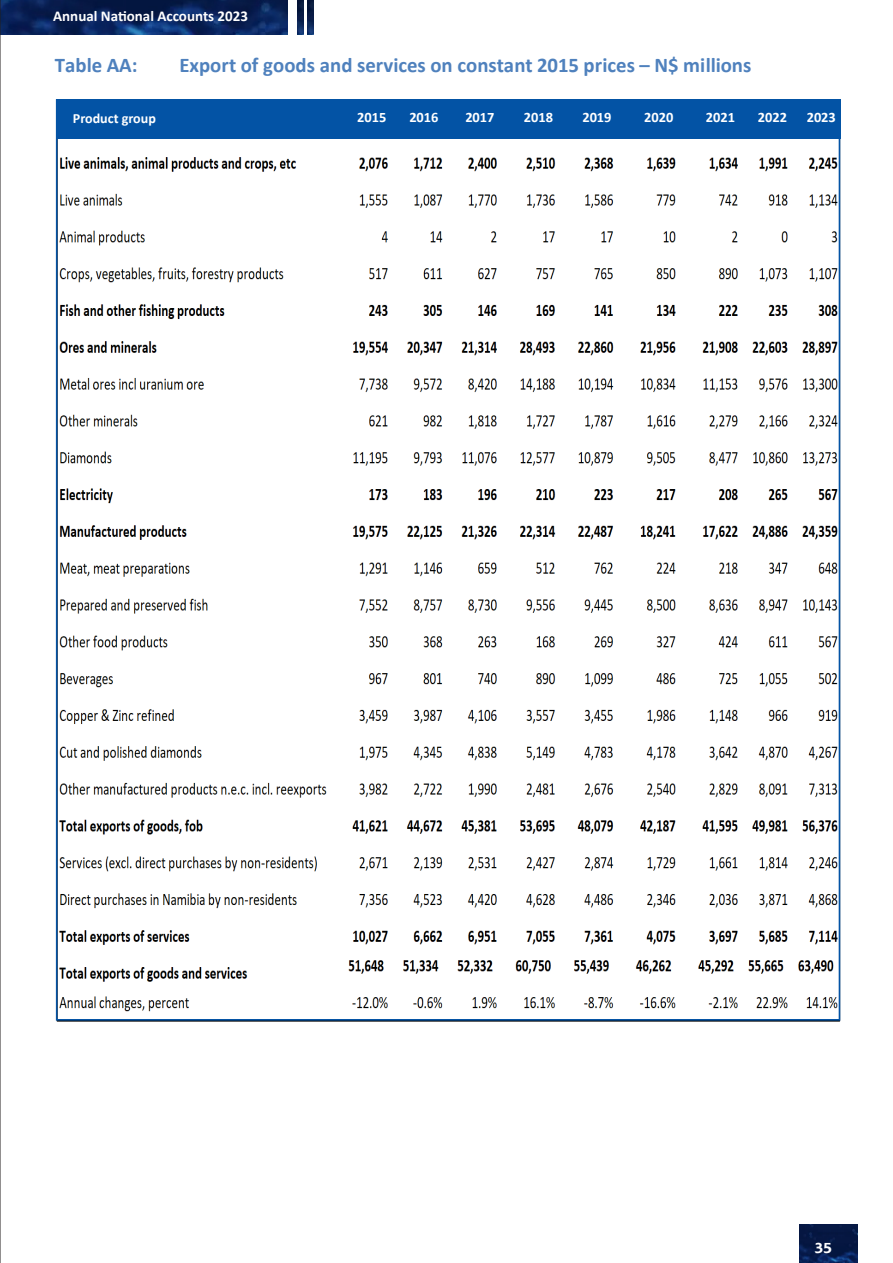
<style>
.page{position:relative;width:893px;height:1263px;background:#fff}
.page>*{position:absolute;margin:0;border:0;box-sizing:border-box;transform-origin:0 0}
.t1{font:700 20.85px "Calibri";color:#4f81bd}
.t2{font:700 15px "Calibri";color:#fff}
.t3{font:700 15px "Colosseum";color:#fff}
.t4{font:700 14.4px "Calibri";color:#fff}
.t5{font:700 14.1px "Calibri";color:#fff}
</style>
<div class="page">
<img style="left:799px;top:1225px;width:58px;height:38px">
<img style="left:1px;top:0;width:287px;height:35px">
<hr style="left:0;top:0;width:1px;height:1263px;background:#231f20">
<img style="left:298px;top:0;width:6px;height:35px">
<img style="left:308px;top:0;width:6px;height:35px">
<img style="left:59px;top:138px;width:778px;height:874px">
<div style="left:56px;top:99px;width:784px;height:39px;background:#0353a5"></div>
<p class="t2" style="left:53px;top:6px;width:196px">Annual National Accounts 2023</p>
<p class="t1" style="left:55px;top:50px;width:84px">Table AA:</p>
<p class="t1" style="left:180px;top:50px;width:573px">Export of goods and services on constant 2015 prices – N$ millions</p>
<p class="t5" style="left:73px;top:108px;width:85px">Product group</p>
<p class="t4" style="left:357px;top:107px;width:31px">2015</p>
<p class="t4" style="left:409px;top:107px;width:31px">2016</p>
<p class="t4" style="left:465px;top:107px;width:31px">2017</p>
<p class="t4" style="left:524px;top:107px;width:31px">2018</p>
<p class="t4" style="left:582px;top:107px;width:31px">2019</p>
<p class="t4" style="left:644px;top:107px;width:31px">2020</p>
<p class="t4" style="left:706px;top:107px;width:31px">2021</p>
<p class="t4" style="left:758px;top:107px;width:31px">2022</p>
<p class="t4" style="left:807px;top:107px;width:31px">2023</p>
<p class="t3" style="left:814px;top:1239px;width:20px">35</p>
</div>
